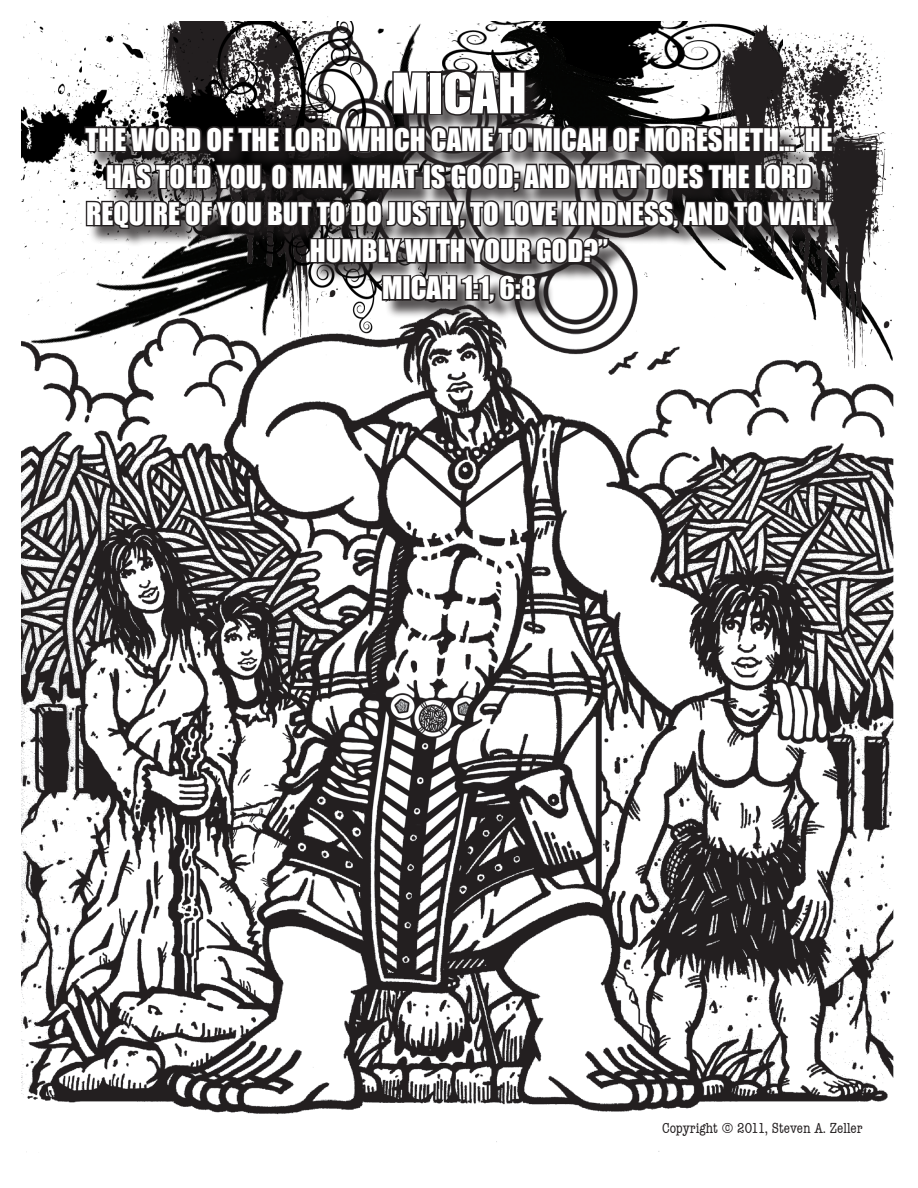
<style>
.page{position:relative;width:918px;height:1188px;background:#fff}
.page>*{position:absolute;margin:0;border:0;box-sizing:border-box;transform-origin:0 0}
.t1{font:51.45px "Impact";color:#fff}
.t2{font:28.65px/37.2px "Impact";color:#fff;text-align:center}
.t3{font:condensed 15px "American Typewriter";color:#231f20}
</style>
<div class="page">
<img style="left:22px;top:389px;width:872px;height:763px">
<img style="left:509px;top:21px;width:379px;height:368px">
<img style="left:21px;top:16px;width:488px;height:448px">
<img style="left:451px;top:21px;width:230px;height:344px">
<img style="left:707px;top:21px;width:187px;height:356px">
<img style="left:22px;top:21px;width:429px;height:375px">
<div style="left:86px;top:73px;width:766px;height:248px;background:#231f20;opacity:.75"></div>
<svg style="left:80px;top:43px;width:756px;height:265px"></svg>
<p class="t1" style="left:392px;top:61px;width:136px">MICAH</p>
<p class="t2" style="left:85px;top:120px;width:749px">THE WORD OF THE LORD WHICH CAME TO MICAH OF MORESHETH...”HE<br>HAS TOLD YOU, O MAN, WHAT IS GOOD; AND WHAT DOES THE LORD</p>
<p class="t2" style="left:86px;top:195px;width:747px">REQUIRE OF YOU BUT TO DO JUSTLY, TO LOVE KINDNESS, AND TO WALK<br>HUMBLY WITH YOUR GOD?”</p>
<p class="t2" style="left:382px;top:269px;width:155px">MICAH 1:1, 6:8</p>
<p class="t3" style="left:662px;top:1116px;width:202px">Copyright © 2011, Steven A. Zeller</p>
</div>
